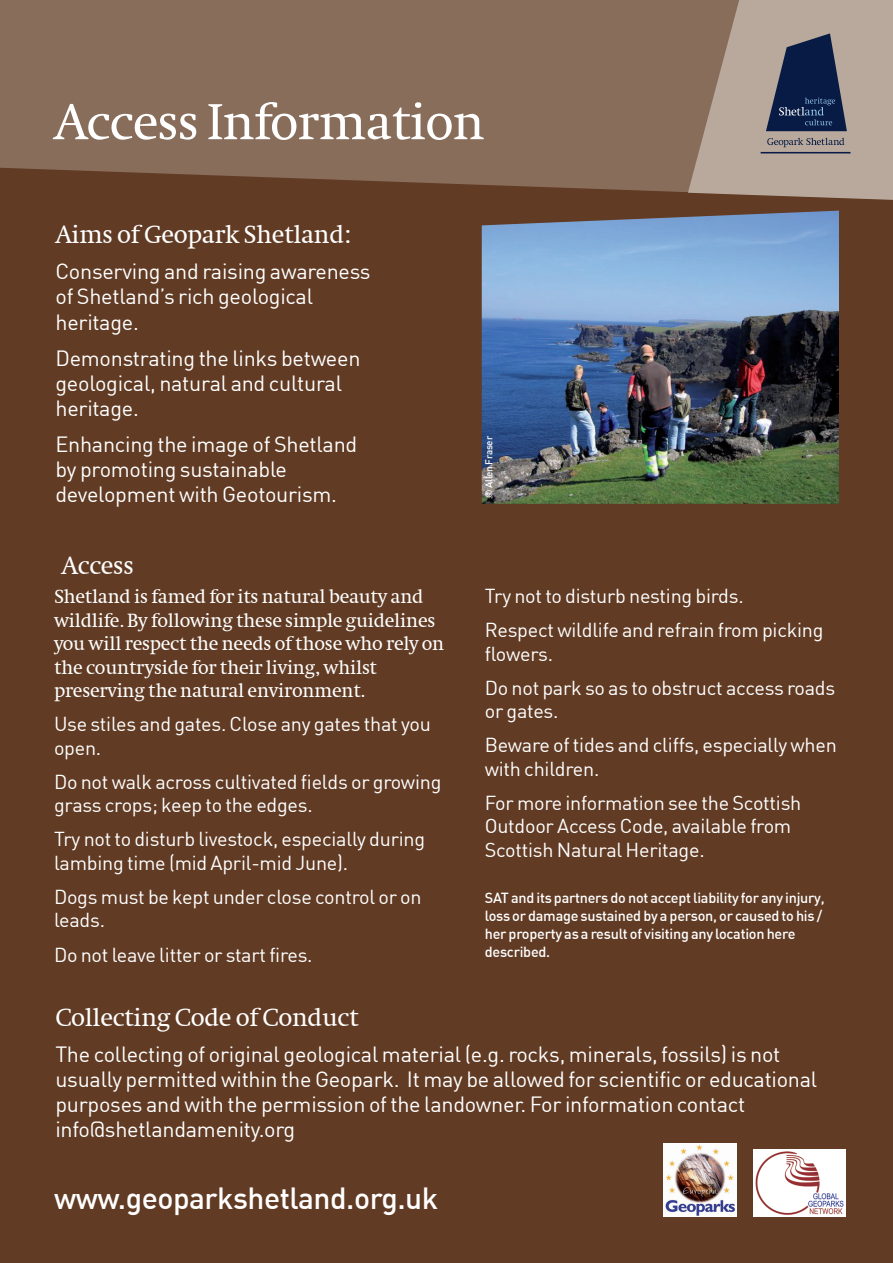
<style>
.page{position:relative;width:893px;height:1263px;background:#fff}
.page>*{position:absolute;margin:0;border:0;box-sizing:border-box;transform-origin:0 0}
.t1{font:52.5px "Swift EF";letter-spacing:-.02em;color:#fff}
.t2{font:500 30px "DIN";letter-spacing:-.015em;color:#fff}
.t3{font:25.95px "Swift EF";letter-spacing:-.015em;color:#fff}
.t4{font:21.6px/25.2px "DIN";letter-spacing:-.015em;color:#fff}
.Paragraph_Style_1{font:19.8px/23.4px "DIN";letter-spacing:-.015em;color:#fff}
.Paragraph_Style_1-2{font:19.8px/23.4px "Swift EF";letter-spacing:-.015em;color:#fff}
.t5{font:500 14.4px/18px "DIN";letter-spacing:-.015em;color:#fff}
.t6{font:500 9.9px "DIN";letter-spacing:-.02em;color:#fff}
</style>
<div class="page">
<div style="left:0;top:15px;width:893px;height:1248px;background:#613b24"></div>
<div style="left:0;top:0;width:688px;height:192px;background:#886d5b"></div>
<img style="left:482px;top:211px;width:357px;height:293px">
<svg style="left:688px;top:0;width:205px;height:200px;background:#988c85"></svg>
<hr style="left:760px;top:152px;width:91px;height:1px;background:#071b44">
<img style="left:663px;top:1143px;width:73px;height:73px">
<img style="left:754px;top:1150px;width:91px;height:66px">
<p class="t1" style="left:54px;top:94px;width:432px">Access Information</p>
<p class="t3" style="left:56px;top:221px;width:296px">Aims of Geopark Shetland:</p>
<p class="t4" style="left:56px;top:258px;width:317px">Conserving and raising awareness of Shetland’s rich geological heritage.</p>
<p class="t4" style="left:56px;top:345px;width:306px">Demonstrating the links between geological, natural and cultural heritage.</p>
<p class="t4" style="left:56px;top:431px;width:303px">Enhancing the image of Shetland by promoting sustainable development with Geotourism.</p>
<p class="t3" style="left:62px;top:551px;width:74px">Access</p>
<p class="Paragraph_Style_1-2" style="left:54px;top:586px;width:392px">Shetland is famed for its natural beauty and wildlife. By following these simple guidelines you will respect the needs of those who rely on the countryside for their living, whilst preserving the natural environment.</p>
<p class="Paragraph_Style_1" style="left:54px;top:712px;width:378px">Use stiles and gates. Close any gates that you open.</p>
<p class="Paragraph_Style_1" style="left:54px;top:770px;width:389px">Do not walk across cultivated fields or growing grass crops; keep to the edges.</p>
<p class="Paragraph_Style_1" style="left:54px;top:827px;width:373px">Try not to disturb livestock, especially during lambing time (mid April-mid June).</p>
<p class="Paragraph_Style_1" style="left:54px;top:885px;width:369px">Dogs must be kept under close control or on leads.</p>
<p class="Paragraph_Style_1" style="left:54px;top:942px;width:260px">Do not leave litter or start fires.</p>
<p class="t6" style="left:482px;top:498px;width:63px;rotate:-90deg">© Allen Fraser</p>
<p class="Paragraph_Style_1" style="left:485px;top:584px;width:260px">Try not to disturb nesting birds.</p>
<p class="Paragraph_Style_1" style="left:485px;top:618px;width:340px">Respect wildlife and refrain from picking flowers.</p>
<p class="Paragraph_Style_1" style="left:485px;top:675px;width:352px">Do not park so as to obstruct access roads or gates.</p>
<p class="Paragraph_Style_1" style="left:485px;top:733px;width:354px">Beware of tides and cliffs, especially when with children.</p>
<p class="Paragraph_Style_1" style="left:485px;top:791px;width:318px">For more information see the Scottish<br>Outdoor Access Code, available from<br>Scottish Natural Heritage.</p>
<p class="t5" style="left:485px;top:888px;width:341px">SAT and its partners do not accept liability for any injury, loss or damage sustained by a person, or caused to his / her property as a result of visiting any location here described.</p>
<p class="t3" style="left:55px;top:1003px;width:305px">Collecting Code of Conduct</p>
<p class="t4" style="left:55px;top:1041px;width:763px">The collecting of original geological material (e.g. rocks, minerals, fossils) is not usually permitted within the Geopark. It may be allowed for scientific or educational purposes and with the permission of the landowner. For information contact</p>
<p class="t4" style="left:55px;top:1116px;width:241px">info@shetlandamenity.org</p>
<p class="t2" style="left:54px;top:1179px;width:386px">www.geoparkshetland.org.uk</p>
</div>
